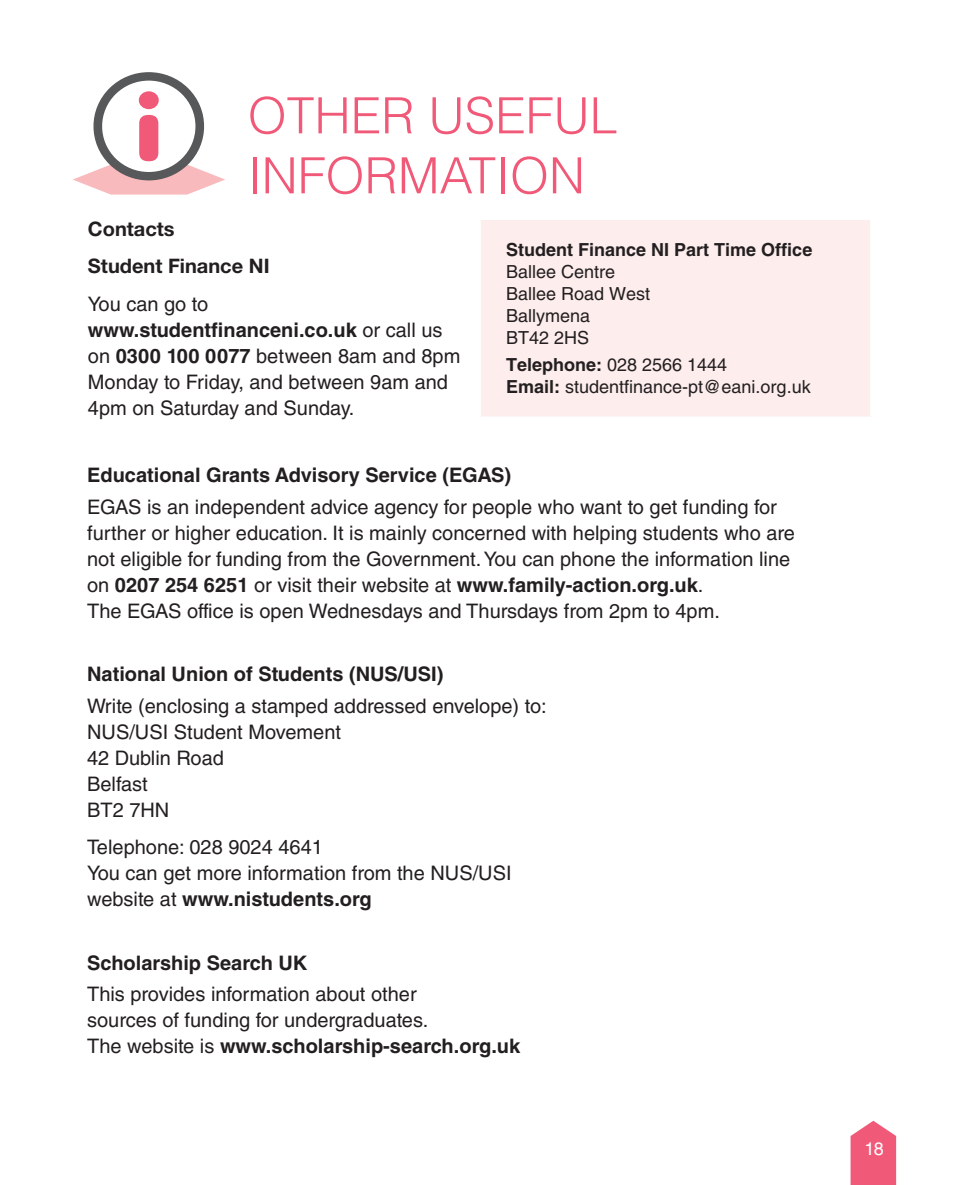
<style>
.page{position:relative;width:953px;height:1185px;background:#fff}
.page>*{position:absolute;margin:0;border:0;box-sizing:border-box;transform-origin:0 0}
.t1{font:300 50px/60px "Helvetica LT Std";color:#f05978}
.t2{font:20px/26px "Helvetica LT Std";color:#231f20}
.t3{font:700 20px "Helvetica LT Std";color:#231f20}
.t4{font:700 20px "Helvetica Neue LT Std";color:#231f20}
.t5{font:18px "Helvetica LT Std";color:#231f20}
.t6{font:700 18px "Helvetica LT Std";color:#231f20}
.t7{font:18px "Helvetica LT Std";color:#fff}
.s1{font-weight:400}
.s2{font-weight:700}
</style>
<div class="page">
<div style="left:480px;top:219px;width:391px;height:198px;background:#fdeded"></div>
<hr style="left:479px;top:220px;width:2px;height:196px;background:#fff">
<hr style="left:870px;top:220px;width:2px;height:196px;background:#fff">
<hr style="left:479px;top:416px;width:393px;height:2px;background:#fff">
<hr style="left:479px;top:218px;width:393px;height:2px;background:#fff">
<svg style="left:73px;top:72px;width:152px;height:123px"></svg>
<svg style="left:850px;top:1121px;width:46px;height:64px;background:#f16d88"></svg>
<h2 class="t1" style="left:248px;top:85px;width:371px">OTHER USEFUL<br>INFORMATION</h2>
<p class="t4" style="left:88px;top:217px;width:88px">Contacts</p>
<p class="t4" style="left:88px;top:254px;width:183px">Student Finance NI</p>
<p class="t2" style="left:88px;top:291px;width:122px">You can go to</p>
<p class="t3" style="left:88px;top:317px;width:356px">www.studentfinanceni.co.uk <span class="s1">or call us</span></p>
<p class="t2" style="left:88px;top:343px;width:374px">on <span class="s2">0300 100 0077</span> between 8am and 8pm<br>Monday to Friday, and between 9am and<br>4pm on Saturday and Sunday.</p>
<p class="t6" style="left:506px;top:238px;width:308px">Student Finance NI Part Time Office</p>
<p class="t5" style="left:506px;top:261px;width:111px">Ballee Centre</p>
<p class="t5" style="left:506px;top:283px;width:146px">Ballee Road West</p>
<p class="t5" style="left:506px;top:305px;width:86px">Ballymena</p>
<p class="t5" style="left:506px;top:327px;width:85px">BT42 2HS</p>
<p class="t5" style="left:506px;top:354px;width:223px"><span class="s2">Telephone:</span> 028 2566 1444</p>
<p class="t5" style="left:506px;top:376px;width:306px"><span class="s2">Email:</span> studentfinance-pt@eani.org.uk</p>
<h3 class="t3" style="left:87px;top:463px;width:425px">Educational Grants Advisory Service (EGAS)</h3>
<p class="t2" style="left:87px;top:494px;width:709px">EGAS is an independent advice agency for people who want to get funding for further or higher education. It is mainly concerned with helping students who are not eligible for funding from the Government. You can phone the information line on <span class="s2">0207 254 6251</span> or visit their website at <span class="s2">www.family-action.org.uk</span>.</p>
<p class="t2" style="left:87px;top:598px;width:634px">The EGAS office is open Wednesdays and Thursdays from 2pm to 4pm.</p>
<p class="t3" style="left:87px;top:662px;width:358px">National Union of Students (NUS/USI)</p>
<p class="t2" style="left:87px;top:693px;width:461px">Write (enclosing a stamped addressed envelope) to:</p>
<p class="t2" style="left:87px;top:719px;width:255px">NUS/USI Student Movement</p>
<p class="t2" style="left:87px;top:745px;width:138px">42 Dublin Road</p>
<p class="t2" style="left:87px;top:771px;width:62px">Belfast</p>
<p class="t2" style="left:87px;top:797px;width:84px">BT2 7HN</p>
<p class="t2" style="left:87px;top:834px;width:237px">Telephone: 028 9024 4641</p>
<p class="t2" style="left:87px;top:860px;width:426px">You can get more information from the NUS/USI</p>
<p class="t3" style="left:87px;top:887px;width:286px"><span class="s1">website at</span> www.nistudents.org</p>
<p class="t3" style="left:87px;top:950px;width:222px">Scholarship Search UK</p>
<p class="t2" style="left:87px;top:981px;width:343px">This provides information about other sources of funding for undergraduates.</p>
<p class="t3" style="left:87px;top:1034px;width:434px"><span class="s1">The website is</span> www.scholarship-search.org.uk</p>
<p class="t7" style="left:864px;top:1138px;width:21px">18</p>
</div>
